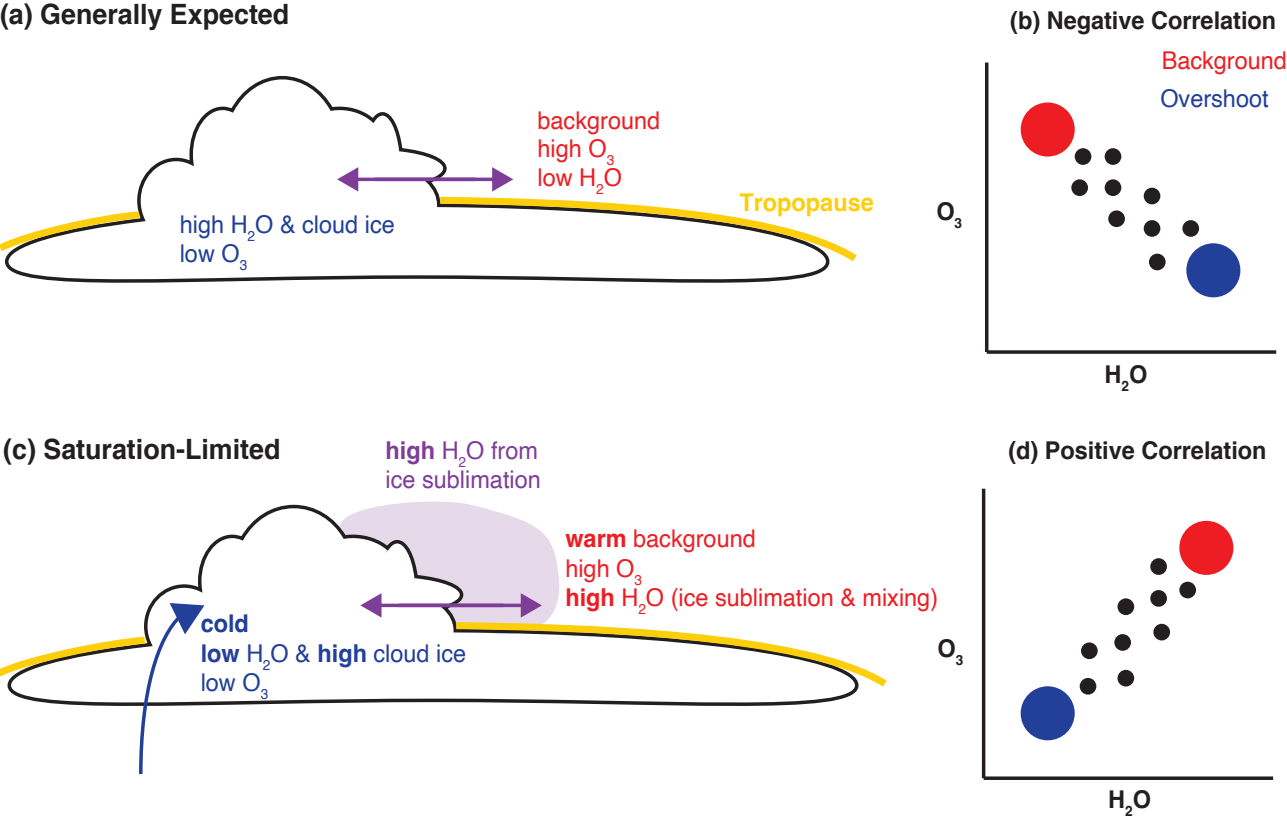
<style>
.page{position:relative;width:1287px;height:828px;background:#fff}
.page>*{position:absolute;margin:0;border:0;box-sizing:border-box;transform-origin:0 0}
.t1{font:700 28px "Helvetica LT Com";color:#231f20;scale:.96 1}
.t2{font:24.5px/29.4px "Helvetica";color:#ee1d23;scale:.96 1}
.t3{font:24.5px/29.4px "Helvetica";color:#223f99;scale:.96 1}
.t4{font:700 24.5px "Helvetica LT Com";color:#231f20;scale:.96 1}
.t5{font:24.5px/29.4px "Helvetica";color:#7e3e98;scale:.96 1}
.t6{font:700 24.5px "Helvetica";color:#231f20;scale:.96 1}
.t7{font:700 24.5px "Helvetica";color:#fcce0c;scale:.96 1}
.s1{font-weight:700}
</style>
<div class="page">
<svg style="left:5px;top:75px;width:822px;height:208px"></svg>
<svg style="left:151px;top:504px;width:704px;height:202px"></svg>
<hr style="left:355px;top:178px;width:121px;height:3px;background:#7e3e98">
<svg style="left:337px;top:167px;width:21px;height:25px"></svg>
<hr style="left:985px;top:63px;width:3px;height:289px;background:#231f20">
<svg style="left:986px;top:350px;width:290px;height:4px"></svg>
<hr style="left:982px;top:489px;width:3px;height:289px;background:#231f20">
<svg style="left:983px;top:776px;width:290px;height:4px"></svg>
<div style="left:1020px;top:102px;width:54px;height:54px;background:#ee1d23;border-radius:50%"></div>
<div style="left:1186px;top:243px;width:54px;height:54px;background:#223f99;border-radius:50%"></div>
<div style="left:1020px;top:686px;width:54px;height:54px;background:#223f99;border-radius:50%"></div>
<div style="left:1179px;top:521px;width:54px;height:54px;background:#ee1d23;border-radius:50%"></div>
<div style="left:1071px;top:179px;width:17px;height:17px;background:#231f20;border-radius:50%"></div>
<div style="left:1104px;top:148px;width:17px;height:17px;background:#231f20;border-radius:50%"></div>
<div style="left:1104px;top:179px;width:17px;height:17px;background:#231f20;border-radius:50%"></div>
<div style="left:1108px;top:210px;width:17px;height:17px;background:#231f20;border-radius:50%"></div>
<div style="left:1143px;top:188px;width:17px;height:16px;background:#231f20;border-radius:50%"></div>
<div style="left:1143px;top:220px;width:17px;height:17px;background:#231f20;border-radius:50%"></div>
<div style="left:1149px;top:254px;width:16px;height:16px;background:#231f20;border-radius:50%"></div>
<div style="left:1182px;top:220px;width:17px;height:17px;background:#231f20;border-radius:50%"></div>
<div style="left:1074px;top:148px;width:17px;height:17px;background:#231f20;border-radius:50%"></div>
<div style="left:1150px;top:558px;width:17px;height:17px;background:#231f20;border-radius:50%"></div>
<div style="left:1179px;top:582px;width:17px;height:16px;background:#231f20;border-radius:50%"></div>
<div style="left:1150px;top:590px;width:17px;height:17px;background:#231f20;border-radius:50%"></div>
<div style="left:1117px;top:598px;width:17px;height:17px;background:#231f20;border-radius:50%"></div>
<div style="left:1153px;top:624px;width:17px;height:16px;background:#231f20;border-radius:50%"></div>
<div style="left:1114px;top:634px;width:17px;height:17px;background:#231f20;border-radius:50%"></div>
<div style="left:1081px;top:642px;width:16px;height:17px;background:#231f20;border-radius:50%"></div>
<div style="left:1117px;top:670px;width:17px;height:16px;background:#231f20;border-radius:50%"></div>
<div style="left:1079px;top:678px;width:17px;height:16px;background:#231f20;border-radius:50%"></div>
<svg style="left:0;top:207px;width:147px;height:50px"></svg>
<svg style="left:433px;top:167px;width:424px;height:101px"></svg>
<svg style="left:0;top:603px;width:204px;height:172px"></svg>
<svg style="left:339px;top:501px;width:548px;height:192px"></svg>
<p class="t1" style="left:0;top:4px;width:303px">(a) Generally Expected</p>
<p class="t3" style="left:180px;top:210px;width:225px">high H<sub>2</sub>O &amp; cloud ice low O<sub>3</sub></p>
<p class="t2" style="left:537px;top:106px;width:129px">background</p>
<p class="t2" style="left:537px;top:134px;width:90px">high O<sub>3 </sub>low H<sub>2</sub>O</p>
<p class="t1" style="left:3px;top:438px;width:290px">(c) Saturation-Limited</p>
<p class="t5" style="left:386px;top:436px;width:163px"><span class="s1">high</span> H<sub>2</sub>O from ice sublimation</p>
<p class="t7" style="left:739px;top:187px;width:141px">Tropopause</p>
<p class="t6" style="left:936px;top:197px;width:28px">O<sub>3</sub></p>
<p class="t3" style="left:201px;top:609px;width:278px"><span class="s1">cold<br>low</span> H<sub>2</sub>O &amp; <span class="s1">high</span> cloud ice low O<sub>3</sub></p>
<p class="t2" style="left:565px;top:524px;width:390px"><span class="s1">warm</span> background<br>high O<sub>3<br></sub><span class="s1">high</span> H<sub>2</sub>O (ice sublimation &amp; mixing)</p>
<p class="t6" style="left:937px;top:633px;width:28px">O<sub>3</sub></p>
<p class="t4" style="left:1010px;top:12px;width:279px">(b) Negative Correlation</p>
<p class="t2" style="left:1161px;top:46px;width:132px">Background</p>
<p class="t3" style="left:1160px;top:84px;width:114px">Overshoot</p>
<p class="t6" style="left:1104px;top:359px;width:46px">H<sub>2</sub>O</p>
<p class="t4" style="left:1008px;top:441px;width:270px">(d) Positive Correlation</p>
<p class="t6" style="left:1108px;top:784px;width:46px">H<sub>2</sub>O</p>
</div>
